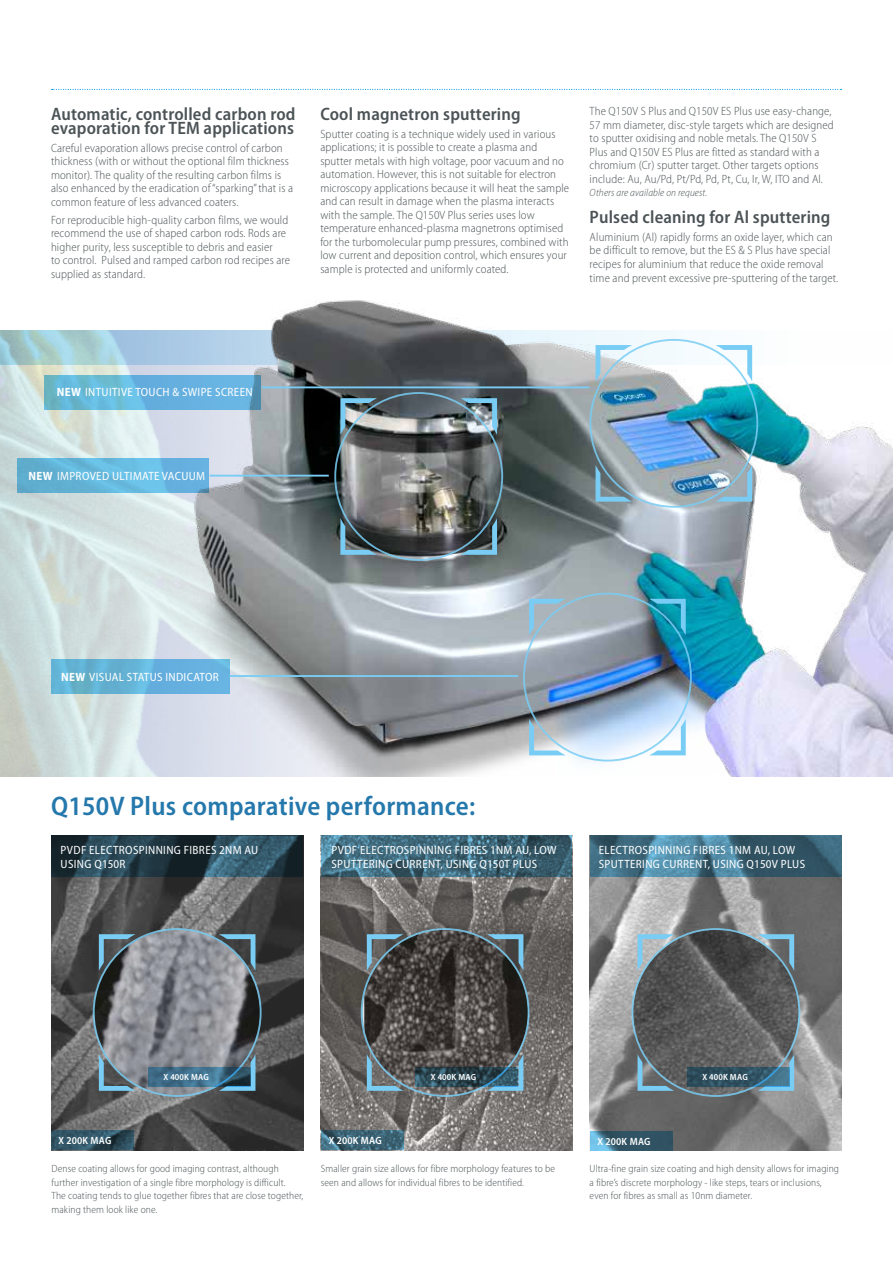
<style>
.page{position:relative;width:893px;height:1263px;background:#fff}
.page>*{position:absolute;margin:0;border:0;box-sizing:border-box;transform-origin:0 0}
.t1{font:600 semi-condensed 27px "Myriad Pro";letter-spacing:.01em;color:#2578ac}
.t2{font:600 semi-condensed 18px/14.2px "Myriad Pro";letter-spacing:.01em;color:#4c5356}
.t3{font:300 semi-condensed 12px/13.5px "Myriad Pro";letter-spacing:.01em;color:#4c5356}
.t4{font:semi-condensed 12px/13.5px "Myriad Pro";letter-spacing:.03em;color:#fff}
.t5{font:300 semi-condensed 10.5px/13.5px "Myriad Pro";letter-spacing:.01em;color:#4c5356}
.t6{font:italic 300 semi-condensed 10.5px "Myriad Pro";letter-spacing:.01em;color:#4c5356}
.t7{font:600 semi-condensed 10.5px "Myriad Pro";letter-spacing:.01em;color:#fff}
.t8{font:600 semi-condensed 9px "Myriad Pro";letter-spacing:.01em;color:#fff}
.s1{font-weight:700}
</style>
<div class="page">
<img style="left:0;top:365px;width:158px;height:412px">
<svg style="left:52px;top:89px;width:789px;height:1px"></svg>
<svg style="left:0;top:331px;width:158px;height:34px;background:#a4cbd6"></svg>
<img style="left:158px;top:300px;width:735px;height:477px">
<img style="left:51px;top:836px;width:252px;height:314px">
<img style="left:321px;top:836px;width:252px;height:314px">
<img style="left:590px;top:836px;width:252px;height:314px">
<svg style="left:52px;top:836px;width:251px;height:41px;background:#26414d"></svg>
<svg style="left:321px;top:836px;width:251px;height:41px;background:#3f697a"></svg>
<svg style="left:590px;top:836px;width:251px;height:41px;background:#406e83"></svg>
<svg style="left:51px;top:660px;width:179px;height:34px;background:#64b2da"></svg>
<hr style="left:230px;top:675px;width:288px;height:2px;background:#79cdf4">
<img style="left:364px;top:929px;width:165px;height:167px">
<svg style="left:758px;top:934px;width:36px;height:37px"></svg>
<svg style="left:638px;top:1054px;width:36px;height:37px"></svg>
<svg style="left:758px;top:1054px;width:36px;height:37px"></svg>
<svg style="left:638px;top:934px;width:36px;height:37px"></svg>
<img style="left:632px;top:929px;width:167px;height:167px;border-radius:83px">
<svg style="left:649px;top:599px;width:37px;height:36px"></svg>
<svg style="left:529px;top:719px;width:37px;height:36px"></svg>
<svg style="left:649px;top:719px;width:37px;height:36px"></svg>
<svg style="left:529px;top:599px;width:37px;height:36px"></svg>
<svg style="left:219px;top:934px;width:36px;height:37px"></svg>
<svg style="left:99px;top:1054px;width:36px;height:37px"></svg>
<svg style="left:219px;top:1054px;width:36px;height:37px"></svg>
<svg style="left:99px;top:934px;width:36px;height:37px"></svg>
<img style="left:94px;top:929px;width:167px;height:167px;border-radius:83px">
<svg style="left:51px;top:1130px;width:83px;height:20px;background:#2f5161"></svg>
<svg style="left:148px;top:1067px;width:103px;height:19px;background:#3a6781"></svg>
<svg style="left:321px;top:1130px;width:83px;height:20px;background:#3e6678"></svg>
<svg style="left:590px;top:1131px;width:83px;height:20px;background:#3d687c"></svg>
<svg style="left:415px;top:1067px;width:103px;height:19px;background:#2d4c59"></svg>
<svg style="left:687px;top:1067px;width:103px;height:19px;background:#33596c"></svg>
<svg style="left:716px;top:345px;width:36px;height:37px"></svg>
<svg style="left:596px;top:465px;width:36px;height:37px"></svg>
<svg style="left:716px;top:465px;width:36px;height:37px"></svg>
<svg style="left:596px;top:345px;width:36px;height:37px"></svg>
<svg style="left:460px;top:398px;width:37px;height:37px"></svg>
<svg style="left:340px;top:518px;width:37px;height:37px"></svg>
<svg style="left:460px;top:518px;width:37px;height:37px"></svg>
<svg style="left:340px;top:398px;width:37px;height:37px"></svg>
<hr style="left:262px;top:386px;width:327px;height:2px;background:#79cdf4">
<hr style="left:210px;top:475px;width:119px;height:2px;background:#79cdf4">
<svg style="left:18px;top:459px;width:191px;height:34px;background:#65b5dc"></svg>
<svg style="left:44px;top:375px;width:217px;height:34px;background:#66b4da"></svg>
<h2 class="t2" style="left:51px;top:106px;width:246px">Automatic, controlled carbon rod evaporation for TEM applications</h2>
<p class="t3" style="left:51px;top:141px;width:244px">Careful evaporation allows precise control of carbon thickness (with or without the optional film thickness monitor). The quality of the resulting carbon films is also enhanced by the eradication of “sparking” that is a common feature of less advanced coaters.</p>
<p class="t3" style="left:51px;top:213px;width:240px">For reproducible high-quality carbon films, we would recommend the use of shaped carbon rods. Rods are higher purity, less susceptible to debris and easier<br>to control. Pulsed and ramped carbon rod recipes are supplied as standard.</p>
<h2 class="t2" style="left:320px;top:106px;width:202px">Cool magnetron sputtering</h2>
<p class="t3" style="left:320px;top:127px;width:250px">Sputter coating is a technique widely used in various applications; it is possible to create a plasma and sputter metals with high voltage, poor vacuum and no automation. However, this is not suitable for electron microscopy applications because it will heat the sample and can result in damage when the plasma interacts with the sample. The Q150V Plus series uses low temperature enhanced-plasma magnetrons optimised for the turbomolecular pump pressures, combined with low current and deposition control, which ensures your sample is protected and uniformly coated.</p>
<p class="t3" style="left:590px;top:104px;width:245px">The Q150V S Plus and Q150V ES Plus use easy-change, 57 mm diameter, disc-style targets which are designed to sputter oxidising and noble metals. The Q150V S Plus and Q150V ES Plus are fitted as standard with a chromium (Cr) sputter target. Other targets options include: Au, Au/Pd, Pt/Pd, Pd, Pt, Cu, Ir, W, ITO and Al.</p>
<p class="t6" style="left:590px;top:187px;width:119px">Others are available on request.</p>
<h2 class="t2" style="left:590px;top:210px;width:242px">Pulsed cleaning for Al sputtering</h2>
<p class="t3" style="left:590px;top:230px;width:250px">Aluminium (Al) rapidly forms an oxide layer, which can be difficult to remove, but the ES &amp; S Plus have special recipes for aluminium that reduce the oxide removal time and prevent excessive pre-sputtering of the target.</p>
<p class="t4" style="left:57px;top:385px;width:197px"><span class="s1">NEW</span> INTUITIVE TOUCH &amp; SWIPE SCREEN</p>
<p class="t4" style="left:29px;top:469px;width:178px"><span class="s1">NEW</span> IMPROVED ULTIMATE VACUUM</p>
<p class="t4" style="left:61px;top:670px;width:159px"><span class="s1">NEW</span> VISUAL STATUS INDICATOR</p>
<h1 class="t1" style="left:51px;top:789px;width:426px">Q150V Plus comparative performance:</h1>
<p class="t4" style="left:61px;top:843px;width:199px">PVDF ELECTROSPINNING FIBRES 2NM AU<br>USING Q150R</p>
<p class="t4" style="left:331px;top:843px;width:227px">PVDF ELECTROSPINNING FIBRES 1NM AU, LOW<br>SPUTTERING CURRENT, USING Q150T PLUS</p>
<p class="t4" style="left:599px;top:843px;width:208px">ELECTROSPINNING FIBRES 1NM AU, LOW<br>SPUTTERING CURRENT, USING Q150V PLUS</p>
<p class="t7" style="left:58px;top:1134px;width:54px">X 200K MAG</p>
<p class="t8" style="left:164px;top:1071px;width:47px">X 400K MAG</p>
<p class="t8" style="left:431px;top:1071px;width:47px">X 400K MAG</p>
<p class="t8" style="left:702px;top:1071px;width:47px">X 400K MAG</p>
<p class="t7" style="left:329px;top:1134px;width:54px">X 200K MAG</p>
<p class="t7" style="left:598px;top:1135px;width:54px">X 200K MAG</p>
<p class="t5" style="left:52px;top:1162px;width:253px">Dense coating allows for good imaging contrast, although further investigation of a single fibre morphology is difficult.<br>The coating tends to glue together fibres that are close together, making them look like one.</p>
<p class="t5" style="left:321px;top:1162px;width:236px">Smaller grain size allows for fibre morphology features to be seen and allows for individual fibres to be identified.</p>
<p class="t5" style="left:590px;top:1162px;width:251px">Ultra-fine grain size coating and high density allows for imaging a fibre’s discrete morphology - like steps, tears or inclusions, even for fibres as small as 10nm diameter.</p>
</div>
